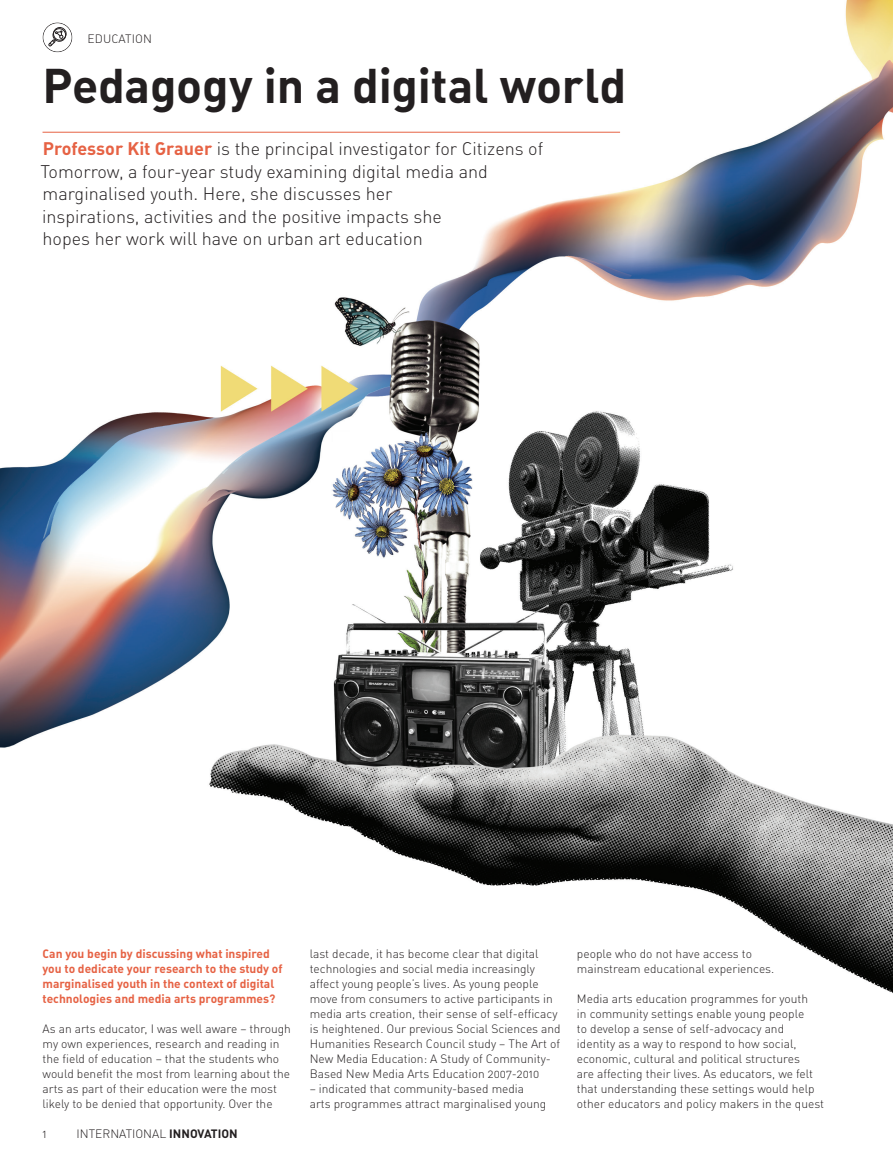
<style>
.page{position:relative;width:893px;height:1166px;background:#fff}
.page>*{position:absolute;margin:0;border:0;box-sizing:border-box;transform-origin:0 0}
.t1{font:700 48px "DIN Pro";letter-spacing:-.005em;color:#231f20}
.t2{font:300 18px/22.5px "DIN Pro";color:#231f20}
.t3{font:300 12px/15px "DIN Pro";color:#231f20}
.t4{font:700 12px/15px "DIN Pro";color:#e66244}
.s1{font-weight:700;color:#e66244}
.s2{font-weight:700}
</style>
<div class="page">
<img style="left:0;top:0;width:893px;height:993px">
<hr style="left:43px;top:132px;width:577px;height:1px;background:#e66244">
<svg style="left:43px;top:22px;width:29px;height:30px"></svg>
<p class="t3" style="left:87px;top:30px;width:66px">EDUCATION</p>
<h1 class="t1" style="left:42px;top:45px;width:585px">Pedagogy in a digital world</h1>
<p class="t2" style="left:40px;top:136px;width:504px"><span class="s1">Professor Kit Grauer</span> is the principal investigator for Citizens of Tomorrow, a four-year study examining digital media and marginalised youth. Here, she discusses her<br>inspirations, activities and the positive impacts she<br>hopes her work will have on urban art education</p>
<p class="t4" style="left:43px;top:944px;width:242px">Can you begin by discussing what inspired you to dedicate your research to the study of marginalised youth in the context of digital technologies and media arts programmes?</p>
<p class="t3" style="left:43px;top:1020px;width:250px">As an arts educator, I was well aware – through my own experiences, research and reading in the field of education – that the students who would benefit the most from learning about the arts as part of their education were the most likely to be denied that opportunity. Over the</p>
<p class="t3" style="left:43px;top:1125px;width:6px">1</p>
<p class="t3" style="left:77px;top:1125px;width:163px">INTERNATIONAL <span class="s2">INNOVATION</span></p>
<p class="t3" style="left:310px;top:945px;width:253px">last decade, it has become clear that digital technologies and social media increasingly affect young people’s lives. As young people move from consumers to active participants in media arts creation, their sense of self-efficacy is heightened. Our previous Social Sciences and Humanities Research Council study – The Art of New Media Education: A Study of Community-Based New Media Arts Education 2007-2010</p>
<p class="t3" style="left:310px;top:1080px;width:238px">– indicated that community-based media arts programmes attract marginalised young</p>
<p class="t3" style="left:577px;top:945px;width:199px">people who do not have access to mainstream educational experiences.</p>
<p class="t3" style="left:577px;top:990px;width:249px">Media arts education programmes for youth<br>in community settings enable young people<br>to develop a sense of self-advocacy and identity as a way to respond to how social, economic, cultural and political structures<br>are affecting their lives. As educators, we felt that understanding these settings would help other educators and policy makers in the quest</p>
</div>
